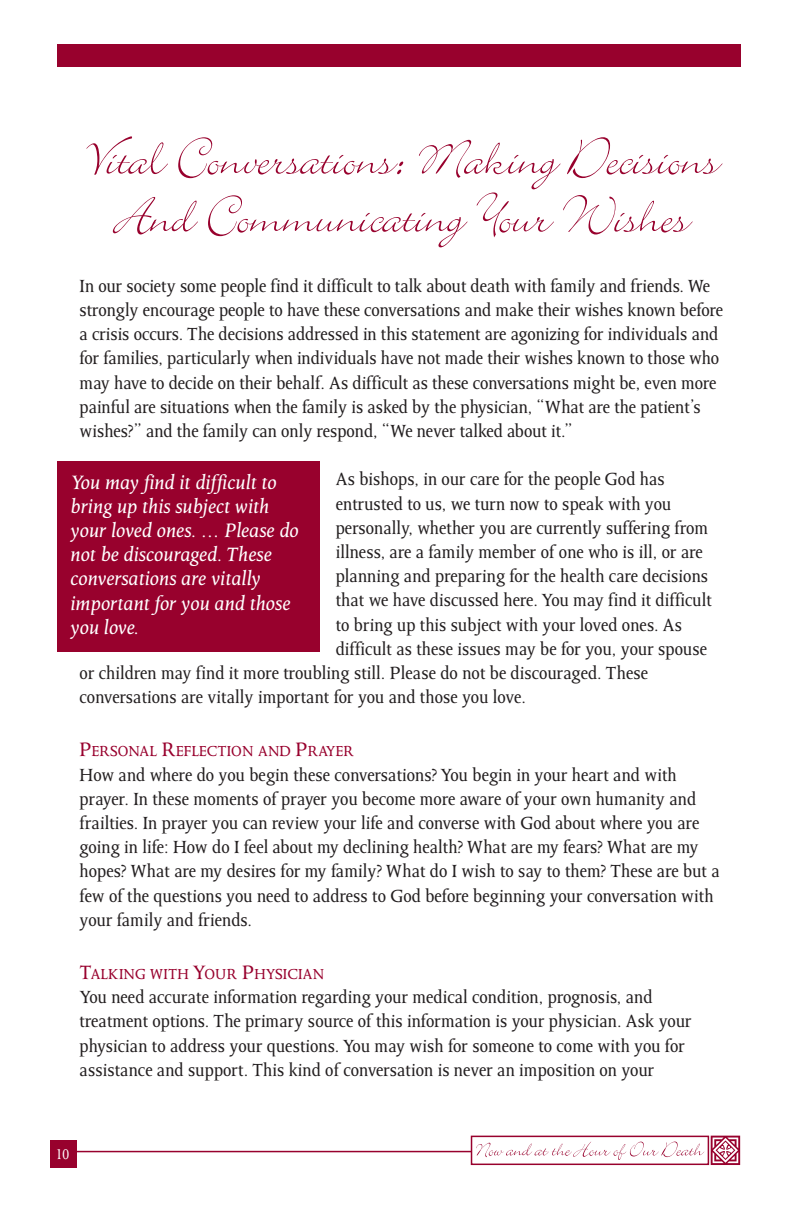
<style>
.page{position:relative;width:792px;height:1224px;background:#fff}
.page>*{position:absolute;margin:0;border:0;box-sizing:border-box;transform-origin:0 0}
.t1{font:58px/58px "Bickley Script Let Plain";letter-spacing:-.01em;color:#98012d;text-align:center}
.t2{font:italic 22px/24.2px "Octavian";letter-spacing:.005em;color:#fff}
.t3{font:20px/24.2px "Octavian";letter-spacing:.005em;color:#231f20}
.t4{font:16.4px "Octavian";letter-spacing:.005em;color:#98012d}
.t5{font:16px "Octavian";color:#fff}
.s1{font-size:22px}
</style>
<div class="page">
<hr style="left:73px;top:1151px;width:400px;height:1px;background:#98012d">
<div style="left:471px;top:1136px;width:238px;height:29px;border:2px solid #98012d"></div>
<svg style="left:476px;top:1142px;width:228px;height:18px"></svg>
<svg style="left:711px;top:1136px;width:29px;height:29px"></svg>
<div style="left:50px;top:1140px;width:26px;height:27px;background:#98012d"></div>
<div style="left:57px;top:45px;width:684px;height:22px;background:#98012d"></div>
<div style="left:57px;top:461px;width:263px;height:190px;background:#98012d"></div>
<h1 class="t1" style="left:84px;top:124px;width:636px">Vital Conversations: Making Decisions<br>And Communicating Your Wishes</h1>
<p class="t3" style="left:80px;top:275px;width:645px">In our society some people find it difficult to talk about death with family and friends. We strongly encourage people to have these conversations and make their wishes known before a crisis occurs. The decisions addressed in this statement are agonizing for individuals and for families, particularly when individuals have not made their wishes known to those who may have to decide on their behalf. As difficult as these conversations might be, even more painful are situations when the family is asked by the physician, “What are the patient’s wishes?” and the family can only respond, “We never talked about it.”</p>
<p class="t3" style="left:336px;top:469px;width:331px">As bishops, in our care for the people God has</p>
<p class="t3" style="left:336px;top:493px;width:337px">entrusted to us, we turn now to speak with you</p>
<p class="t3" style="left:336px;top:517px;width:374px">personally, whether you are currently suffering from</p>
<p class="t3" style="left:336px;top:541px;width:369px">illness, are a family member of one who is ill, or are</p>
<p class="t3" style="left:336px;top:566px;width:374px">planning and preparing for the health care decisions</p>
<p class="t3" style="left:336px;top:590px;width:378px">that we have discussed here. You may find it difficult</p>
<p class="t3" style="left:336px;top:614px;width:348px">to bring up this subject with your loved ones. As</p>
<p class="t3" style="left:336px;top:638px;width:373px">difficult as these issues may be for you, your spouse</p>
<p class="t3" style="left:80px;top:662px;width:570px">or children may find it more troubling still. Please do not be discouraged. These</p>
<p class="t3" style="left:80px;top:687px;width:448px">conversations are vitally important for you and those you love.</p>
<p class="t4" style="left:80px;top:745px;width:276px"><span class="s1">P</span>ERSONAL <span class="s1">R</span>EFLECTION AND <span class="s1">P</span>RAYER</p>
<p class="t3" style="left:80px;top:764px;width:642px">How and where do you begin these conversations? You begin in your heart and with prayer. In these moments of prayer you become more aware of your own humanity and frailties. In prayer you can review your life and converse with God about where you are going in life: How do I feel about my declining health? What are my fears? What are my hopes? What are my desires for my family? What do I wish to say to them? These are but a few of the questions you need to address to God before beginning your conversation with your family and friends.</p>
<p class="t4" style="left:80px;top:968px;width:246px"><span class="s1">T</span>ALKING WITH <span class="s1">Y</span>OUR <span class="s1">P</span>HYSICIAN</p>
<p class="t3" style="left:80px;top:987px;width:614px">You need accurate information regarding your medical condition, prognosis, and treatment options. The primary source of this information is your physician. Ask your physician to address your questions. You may wish for someone to come with you for assistance and support. This kind of conversation is never an imposition on your</p>
<p class="t2" style="left:71px;top:471px;width:230px">You may find it difficult to bring up this subject with your loved ones. … Please do not be discouraged. These conversations are vitally important for you and those you love.</p>
<p class="t5" style="left:56px;top:1148px;width:15px">10</p>
</div>
